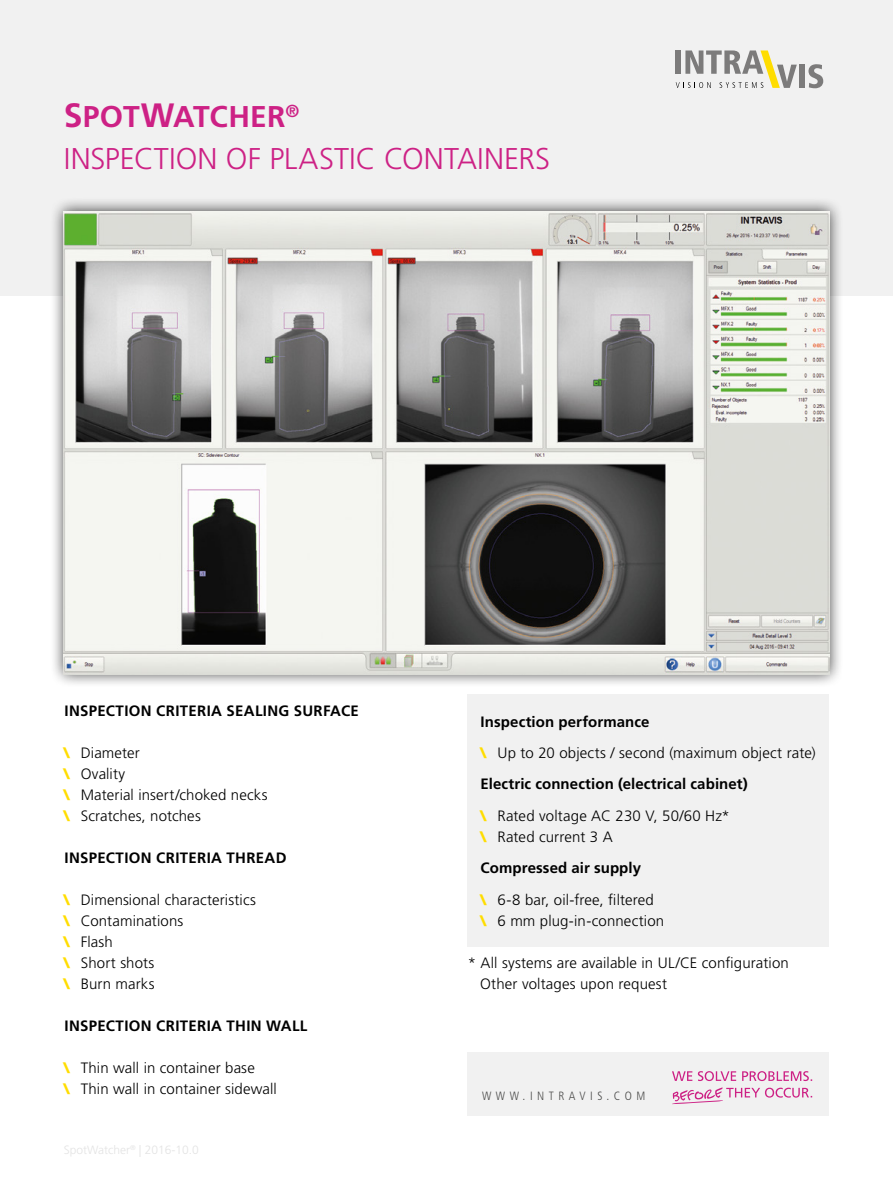
<style>
.page{position:relative;width:893px;height:1187px;background:#fff}
.page>*{position:absolute;margin:0;border:0;box-sizing:border-box;transform-origin:0 0}
.t1{font:300 30px/42px "Frutiger LT Std";letter-spacing:.005em;color:#cd2185}
.t2{font:300 15px/21px "Frutiger LT Std";letter-spacing:.01em;color:#000}
.t3{font:700 15px/30.8px "Frutiger LT Std";letter-spacing:.02em;color:#000}
.t4{font:300 condensed 12px "Frutiger LT Std";letter-spacing:.375em;color:#4a4a49}
.s1{font-weight:700;font-size:33.75px}
.s2{font-weight:700}
.s3{font-weight:900;color:#fd0}
.s4{font-weight:300}
</style>
<div class="page">
<div style="left:0;top:0;width:893px;height:295px;background:#f1f1f1"></div>
<div style="left:50px;top:197px;width:793px;height:491px;background:#000;opacity:.75"></div>
<img style="left:64px;top:211px;width:765px;height:463px">
<svg style="left:676px;top:50px;width:121px;height:38px"></svg>
<div style="left:799px;top:65px;width:6px;height:23px;background:#7c7b7b"></div>
<svg style="left:808px;top:64px;width:15px;height:24px"></svg>
<div style="left:468px;top:1051px;width:361px;height:64px;background:#f1f1f1"></div>
<div style="left:468px;top:694px;width:361px;height:252px;background:#f1f1f1"></div>
<svg style="left:672px;top:1071px;width:140px;height:9px"></svg>
<svg style="left:672px;top:1087px;width:140px;height:17px"></svg>
<h1 class="t1" style="left:64px;top:96px;width:488px"><span class="s1">S</span><span class="s2">POT</span><span class="s1">W</span><span class="s2">ATCHER</span><sup>®<br></sup>INSPECTION OF PLASTIC CONTAINERS</h1>
<p class="t3" style="left:65px;top:695px;width:296px">INSPECTION CRITERIA SEALING SURFACE</p>
<p class="t2" style="left:64px;top:742px;width:205px"><span class="s3">\</span> Diameter<br><span class="s3">\</span> Ovality<br><span class="s3">\</span> Material insert/choked necks <span class="s3">\</span> Scratches, notches</p>
<p class="t3" style="left:65px;top:842px;width:224px">INSPECTION CRITERIA THREAD</p>
<p class="t2" style="left:64px;top:889px;width:194px"><span class="s3">\</span> Dimensional characteristics <span class="s3">\</span> Contaminations<br><span class="s3">\</span> Flash<br><span class="s3">\</span> Short shots<br><span class="s3">\</span> Burn marks</p>
<p class="t3" style="left:65px;top:1010px;width:244px">INSPECTION CRITERIA THIN WALL</p>
<p class="t2" style="left:64px;top:1057px;width:215px"><span class="s3">\</span> Thin wall in container base<br><span class="s3">\</span> Thin wall in container sidewall</p>
<p class="t3" style="left:480px;top:706px;width:337px">Inspection performance<br><span class="s3">\</span> <span class="s4">Up to 20 objects / second (maximum object rate)<br></span>Electric connection (electrical cabinet)</p>
<p class="t2" style="left:480px;top:805px;width:251px"><span class="s3">\</span> Rated voltage AC 230 V, 50/60 Hz* <span class="s3">\</span> Rated current 3 A</p>
<p class="t2" style="left:480px;top:851px;width:175px;line-height:32.2px"><span class="s2">Compressed air supply<br></span><span class="s3">\</span> 6-8 bar, oil-free, filtered</p>
<p class="t2" style="left:480px;top:910px;width:185px"><span class="s3">\</span> 6 mm plug-in-connection</p>
<p class="t2" style="left:480px;top:952px;width:310px;text-indent:-12px">* All systems are available in UL/CE configuration<br>Other voltages upon request</p>
<p class="t4" style="left:482px;top:1088px;width:165px">WWW.INTRAVIS.COM</p>
</div>
